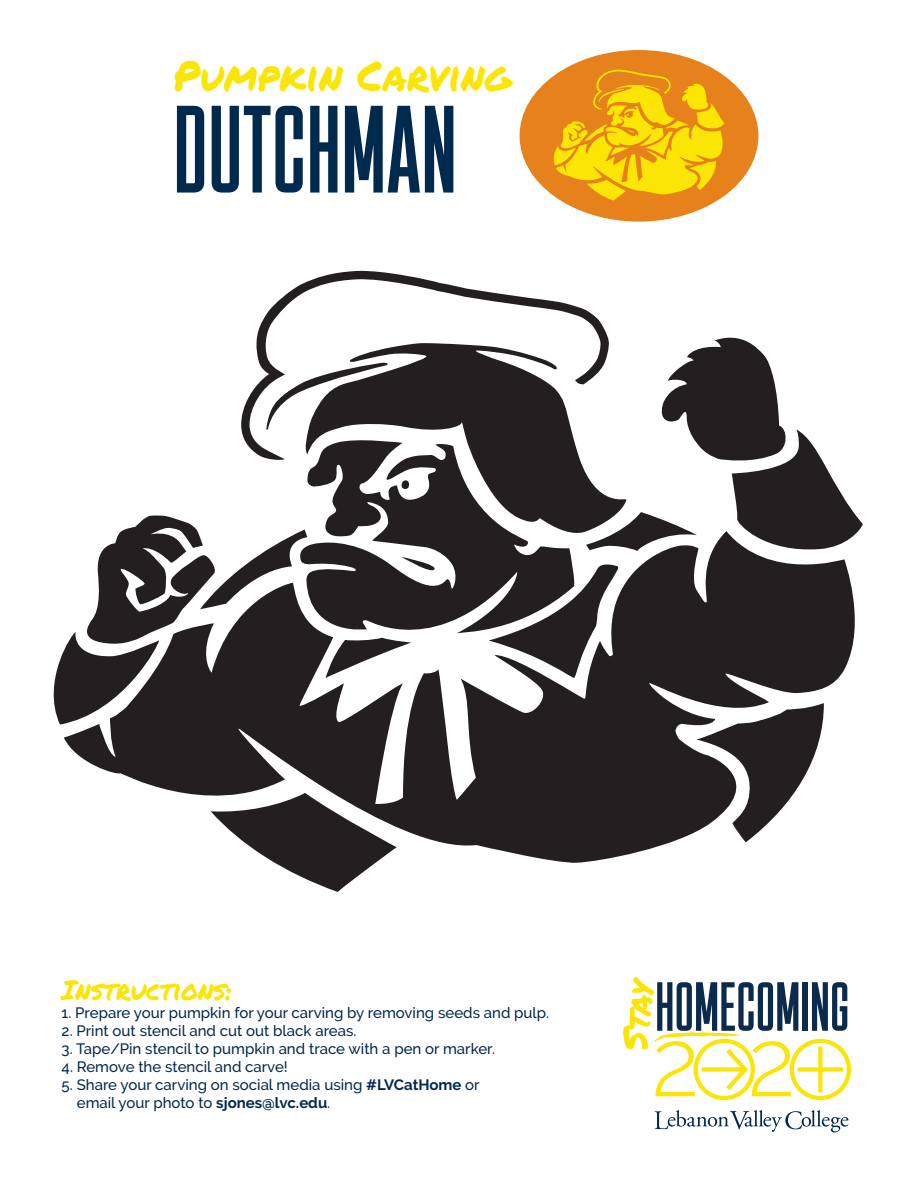
<style>
.page{position:relative;width:918px;height:1188px;background:#fff}
.page>*{position:absolute;margin:0;border:0;box-sizing:border-box;transform-origin:0 0}
.t1{font:123.9px "Plaak 2 Griffon 32 Regular";color:#00294e}
.t2{font:41.25px "Permanent Marker";color:#fbe504}
.t3{font:27px "Permanent Marker";color:#fbe504}
.t4{font:500 15px/18px "Raleway";color:#00294e}
.s1{font-weight:700}
</style>
<div class="page">
<svg style="left:307px;top:461px;width:279px;height:70px;fill:#231f20"></svg>
<svg style="left:53px;top:515px;width:252px;height:210px"></svg>
<svg style="left:277px;top:864px;width:97px;height:28px"></svg>
<svg style="left:64px;top:531px;width:791px;height:333px;fill:#231f20"></svg>
<svg style="left:586px;top:337px;width:277px;height:216px"></svg>
<svg style="left:402px;top:557px;width:36px;height:17px"></svg>
<svg style="left:241px;top:270px;width:369px;height:191px"></svg>
<div style="left:520px;top:50px;width:238px;height:172px;background:#e6811b;border-radius:50%"></div>
<svg style="left:551px;top:69px;width:174px;height:132px"></svg>
<svg style="left:623px;top:977px;width:228px;height:123px"></svg>
<svg style="left:655px;top:1110px;width:193px;height:22px"></svg>
<h2 class="t2" style="left:173px;top:45px;width:340px">Pumpkin Carving</h2>
<h1 class="t1" style="left:173px;top:93px;width:285px">DUTCHMAN</h1>
<h3 class="t3" style="left:62px;top:970px;width:172px">Instructions:</h3>
<p class="t4" style="left:62px;top:1003px;width:489px">1. Prepare your pumpkin for your carving by removing seeds and pulp.</p>
<p class="t4" style="left:62px;top:1021px;width:296px">2. Print out stencil and cut out black areas.</p>
<p class="t4" style="left:62px;top:1039px;width:435px">3. Tape/Pin stencil to pumpkin and trace with a pen or marker.</p>
<p class="t4" style="left:62px;top:1057px;width:228px">4. Remove the stencil and carve!</p>
<p class="t4" style="left:77px;top:1075px;width:404px;text-indent:-15px">5. Share your carving on social media using <span class="s1">#LVCatHome</span> or email your photo to <span class="s1">sjones@lvc.edu</span>.</p>
</div>
